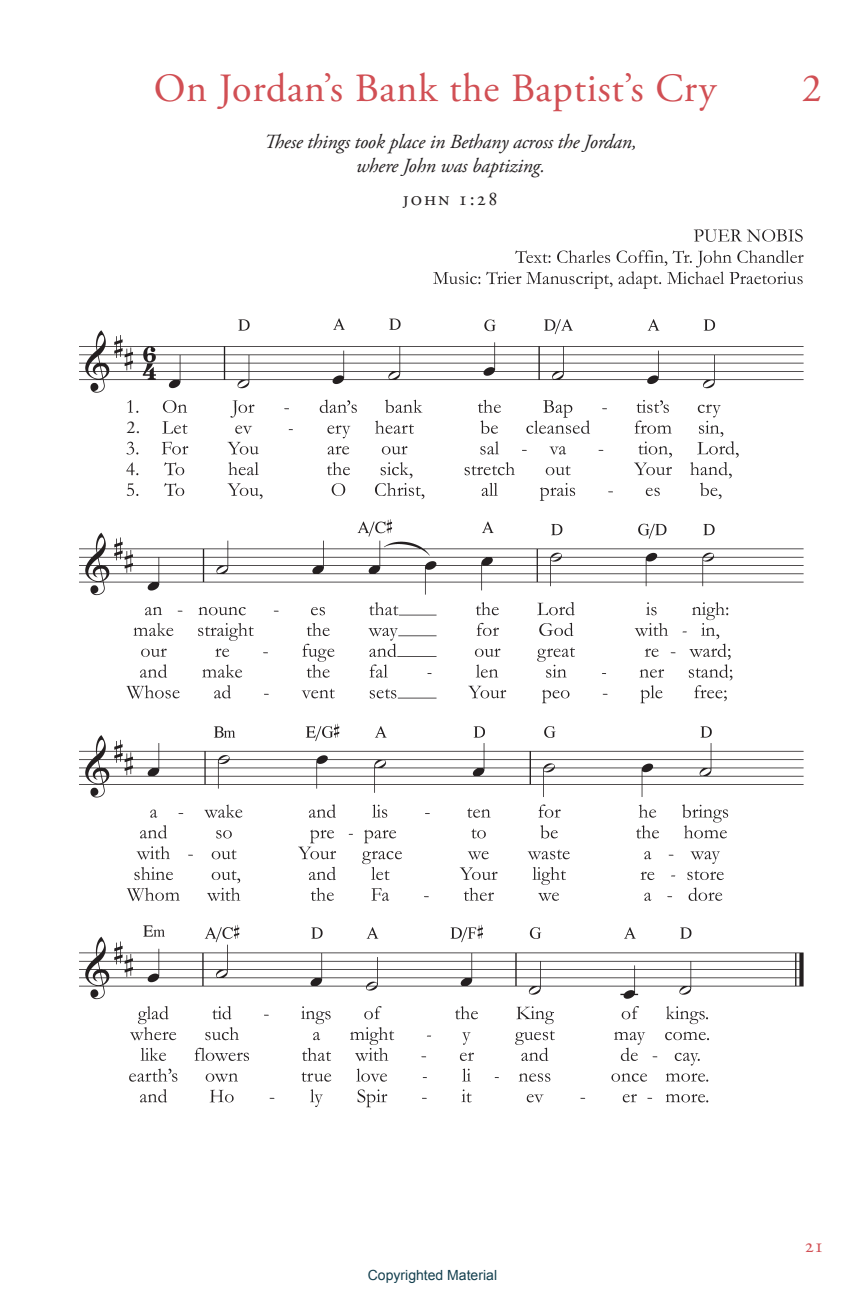
<style>
.page{position:relative;width:865px;height:1297px;background:#fff}
.page>*{position:absolute;margin:0;border:0;box-sizing:border-box;transform-origin:0 0}
.t1{font:40px "Adobe Garamond Pro";letter-spacing:.01em;color:#d14f54}
.t2{font:italic 20px/24px "Adobe Garamond Pro";letter-spacing:-.01em;color:#231f20;text-align:center}
.t3{font:20px "Adobe Garamond Pro";letter-spacing:.09em;color:#231f20}
.t4{font:20px "Adobe Garamond Pro";color:#d14f54}
.t5{font:18px "Adobe Garamond Pro";color:#231f20}
.t6{font:14px "Arial";color:#14404f}
</style>
<div class="page">
<img style="left:79px;top:229px;width:725px;height:879px">
<div style="left:123px;top:420px;width:21px;height:19px;background:#fff"></div>
<h1 class="t1" style="left:154px;top:64px;width:563px">On Jordan’s Bank the Baptist’s Cry</h1>
<h1 class="t1" style="left:801px;top:64px;width:21px">2</h1>
<p class="t2" style="left:264px;top:130px;width:374px">These things took place in Bethany across the Jordan, where John was baptizing.</p>
<p class="t3" style="left:403px;top:187px;width:96px">john 1:28</p>
<p class="t5" style="left:127px;top:416px;width:15px">2.</p>
<p class="t6" style="left:368px;top:1265px;width:131px">Copyrighted Material</p>
<p class="t4" style="left:804px;top:1233px;width:21px">21</p>
</div>
